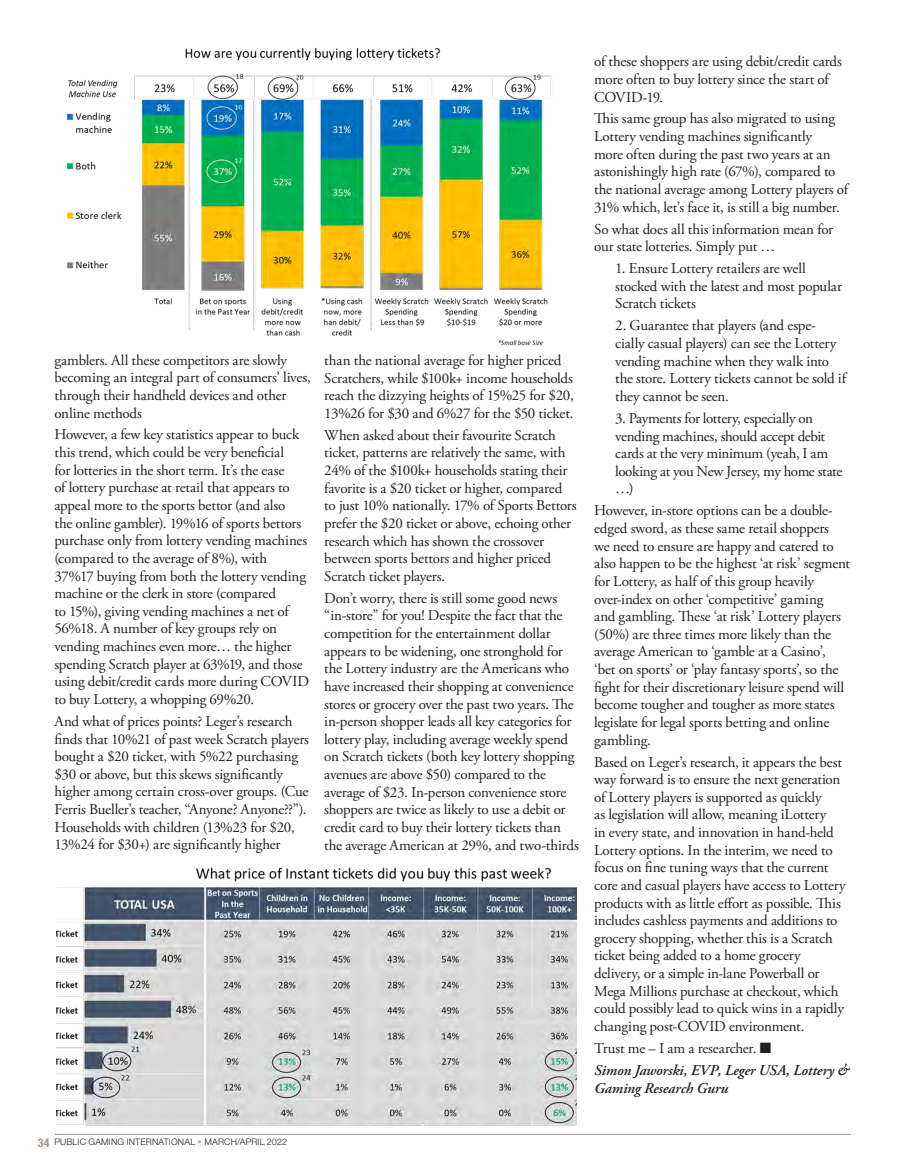
<style>
.page{position:relative;width:905px;height:1175px;background:#fff}
.page>*{position:absolute;margin:0;border:0;box-sizing:border-box;transform-origin:0 0}
.t1{font:15px/17.5px "Adobe Garamond Pro";letter-spacing:-.015em;color:#231f20}
.t2{font:italic 600 15px/17.5px "Adobe Garamond Pro";letter-spacing:-.005em;color:#231f20}
.t3{font:300 9px "Helvetica Neue LT Std";letter-spacing:.015em;color:#231f20}
.s1{font-weight:700;font-stretch:condensed;font-size:12px;color:#a19689}
.s2{color:#beb6ad}
</style>
<div class="page">
<hr style="left:55px;top:1134px;width:795px;height:1px;background:#a19689">
<img style="left:67px;top:48px;width:485px;height:298px">
<img style="left:57px;top:867px;width:520px;height:258px">
<p class="t1" style="left:54px;top:351px;width:258px">gamblers. All these competitors are slowly becoming an integral part of consumers’ lives, through their handheld devices and other online methods</p>
<p class="t1" style="left:54px;top:426px;width:256px">However, a few key statistics appear to buck this trend, which could be very beneficial<br>for lotteries in the short term. It’s the ease<br>of lottery purchase at retail that appears to appeal more to the sports bettor (and also<br>the online gambler). 19%16 of sports bettors purchase only from lottery vending machines (compared to the average of 8%), with 37%17 buying from both the lottery vending machine or the clerk in store (compared<br>to 15%), giving vending machines a net of 56%18. A number of key groups rely on vending machines even more… the higher spending Scratch player at 63%19, and those using debit/credit cards more during COVID to buy Lottery, a whopping 69%20.</p>
<p class="t1" style="left:54px;top:713px;width:256px">And what of prices points? Leger’s research finds that 10%21 of past week Scratch players bought a $20 ticket, with 5%22 purchasing $30 or above, but this skews significantly higher among certain cross-over groups. (Cue Ferris Bueller’s teacher, “Anyone? Anyone??”).<br>Households with children (13%23 for $20, 13%24 for $30+) are significantly higher</p>
<p class="t1" style="left:324px;top:352px;width:251px">than the national average for higher priced Scratchers, while $100k+ income households reach the dizzying heights of 15%25 for $20, 13%26 for $30 and 6%27 for the $50 ticket.</p>
<p class="t1" style="left:324px;top:426px;width:254px">When asked about their favourite Scratch ticket, patterns are relatively the same, with 24% of the $100k+ households stating their favorite is a $20 ticket or higher, compared to just 10% nationally. 17% of Sports Bettors prefer the $20 ticket or above, echoing other research which has shown the crossover between sports bettors and higher priced Scratch ticket players.</p>
<p class="t1" style="left:324px;top:589px;width:256px">Don’t worry, there is still some good news “in-store” for you! Despite the fact that the competition for the entertainment dollar appears to be widening, one stronghold for the Lottery industry are the Americans who have increased their shopping at convenience stores or grocery over the past two years. The in-person shopper leads all key categories for lottery play, including average weekly spend on Scratch tickets (both key lottery shopping avenues are above $50) compared to the average of $23. In-person convenience store shoppers are twice as likely to use a debit or credit card to buy their lottery tickets than the average American at 29%, and two-thirds</p>
<p class="t1" style="left:594px;top:53px;width:249px">of these shoppers are using debit/credit cards more often to buy lottery since the start of<br>COVID-19.</p>
<p class="t1" style="left:594px;top:110px;width:255px">This same group has also migrated to using Lottery vending machines significantly<br>more often during the past two years at an astonishingly high rate (67%), compared to the national average among Lottery players of 31% which, let’s face it, is still a big number.</p>
<p class="t1" style="left:594px;top:220px;width:240px">So what does all this information mean for our state lotteries. Simply put …</p>
<p class="t1" style="left:615px;top:260px;width:228px">1. Ensure Lottery retailers are well stocked with the latest and most popular<br>Scratch tickets</p>
<p class="t1" style="left:615px;top:317px;width:232px">2. Guarantee that players (and espe&shy;cially casual players) can see the Lottery vending machine when they walk into the store. Lottery tickets cannot be sold if they cannot be seen.</p>
<p class="t1" style="left:615px;top:410px;width:229px">3. Payments for lottery, especially on vending machines, should accept debit cards at the very minimum (yeah, I am looking at you New Jersey, my home state …)</p>
<p class="t1" style="left:594px;top:502px;width:257px">However, in-store options can be a double&shy;edged sword, as these same retail shoppers<br>we need to ensure are happy and catered to also happen to be the highest ‘at risk’ segment for Lottery, as half of this group heavily over-index on other ‘competitive’ gaming<br>and gambling. These ‘at risk’ Lottery players (50%) are three times more likely than the average American to ‘gamble at a Casino’, ‘bet on sports’ or ‘play fantasy sports’, so the fight for their discretionary leisure spend will become tougher and tougher as more states legislate for legal sports betting and online gambling.</p>
<p class="t1" style="left:594px;top:753px;width:253px">Based on Leger’s research, it appears the best way forward is to ensure the next generation of Lottery players is supported as quickly<br>as legislation will allow, meaning iLottery<br>in every state, and innovation in hand-held Lottery options. In the interim, we need to focus on fine tuning ways that the current core and casual players have access to Lottery products with as little effort as possible. This includes cashless payments and additions to grocery shopping, whether this is a Scratch ticket being added to a home grocery delivery, or a simple in-lane Powerball or Mega Millions purchase at checkout, which could possibly lead to quick wins in a rapidly changing post-COVID environment.</p>
<p class="t1" style="left:594px;top:1040px;width:178px">Trust me – I am a researcher. ■</p>
<p class="t2" style="left:594px;top:1062px;width:256px">Simon Jaworski, EVP, Leger USA, Lottery &amp;<br>Gaming Research Guru</p>
<p class="t3" style="left:38px;top:1135px;width:251px"><span class="s1">34</span> PUBLIC GAMING INTERNATIONAL <span class="s2">•</span> MARCH/APRIL 2022</p>
</div>
